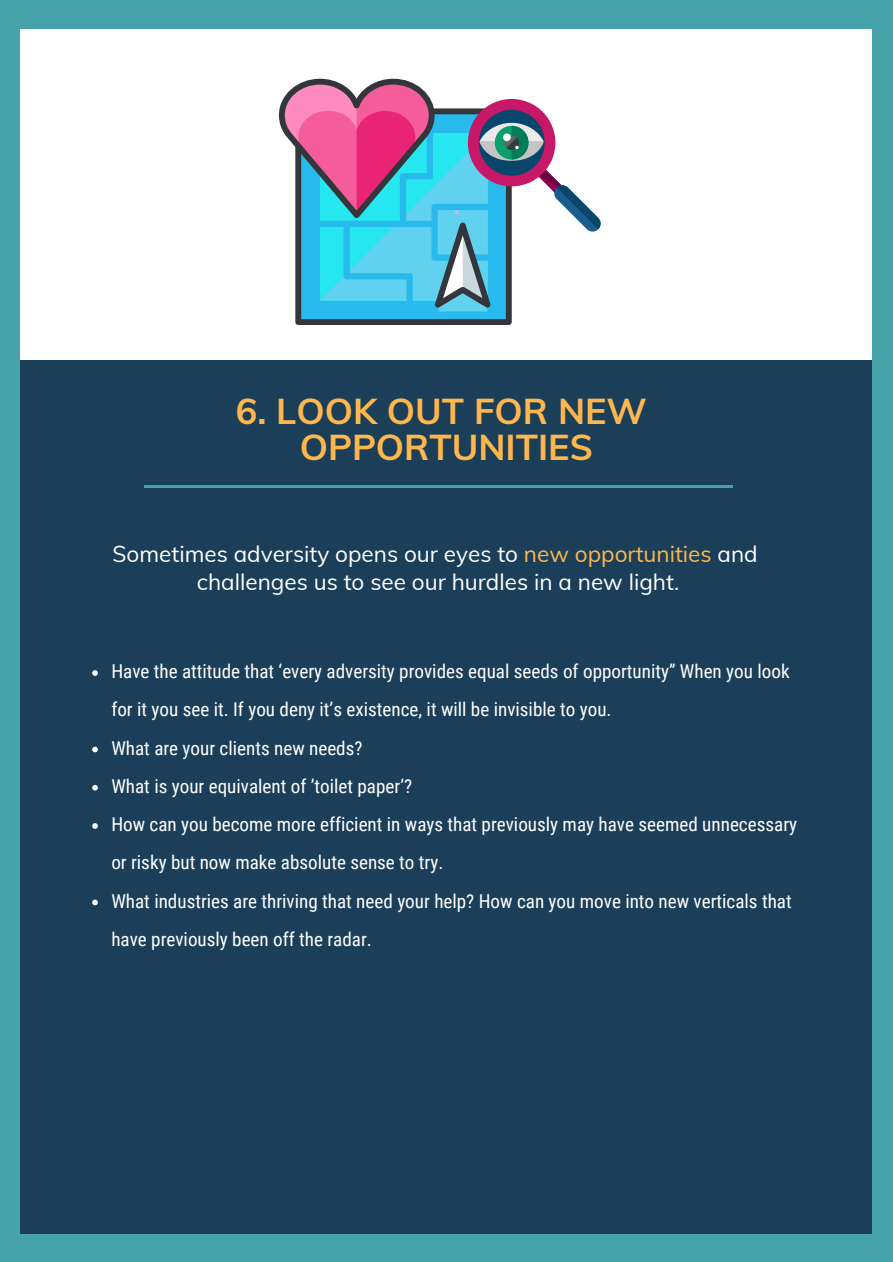
<style>
.page{position:relative;width:893px;height:1262px;background:#fff}
.page>*{position:absolute;margin:0;border:0;box-sizing:border-box;transform-origin:0 0}
.t1{font:700 36px/36px "Muli";color:#ffb74d;text-align:center}
.t2{font:22.5px/28px "Muli";color:#fff;text-align:center}
.t3{font:19.05px/38.2px "Roboto Condensed";color:#fff}
.s1{color:#ffb74d}
</style>
<div class="page">
<div style="left:0;top:0;width:892px;height:1261px;background:#46a3aa"></div>
<div style="left:20px;top:360px;width:851px;height:873px;background:#1c3f59"></div>
<div style="left:20px;top:29px;width:851px;height:331px;background:#fff"></div>
<hr style="left:144px;top:486px;width:588px;height:2px;background:#46a3aa">
<svg style="left:92px;top:670px;width:6px;height:6px"></svg>
<svg style="left:92px;top:746px;width:6px;height:6px"></svg>
<svg style="left:92px;top:785px;width:6px;height:5px"></svg>
<svg style="left:92px;top:823px;width:6px;height:5px"></svg>
<svg style="left:92px;top:899px;width:6px;height:6px"></svg>
<div style="left:295px;top:108px;width:216px;height:217px;border:6px solid #33363a"></div>
<svg style="left:282px;top:79px;width:318px;height:238px"></svg>
<h1 class="t1" style="left:236px;top:391px;width:412px">6. LOOK OUT FOR NEW<br>OPPORTUNITIES</h1>
<p class="t2" style="left:113px;top:539px;width:646px">Sometimes adversity opens our eyes to <span class="s1">new opportunities</span> and challenges us to see our hurdles in a new light.</p>
<p class="t3" style="left:111px;top:651px;width:687px">Have the attitude that ‘every adversity provides equal seeds of opportunity” When you look for it you see it. If you deny it’s existence, it will be invisible to you.<br>What are your clients new needs?<br>What is your equivalent of ’toilet paper’?<br>How can you become more efficient in ways that previously may have seemed unnecessary or risky but now make absolute sense to try.<br>What industries are thriving that need your help? How can you move into new verticals that have previously been off the radar.</p>
</div>
